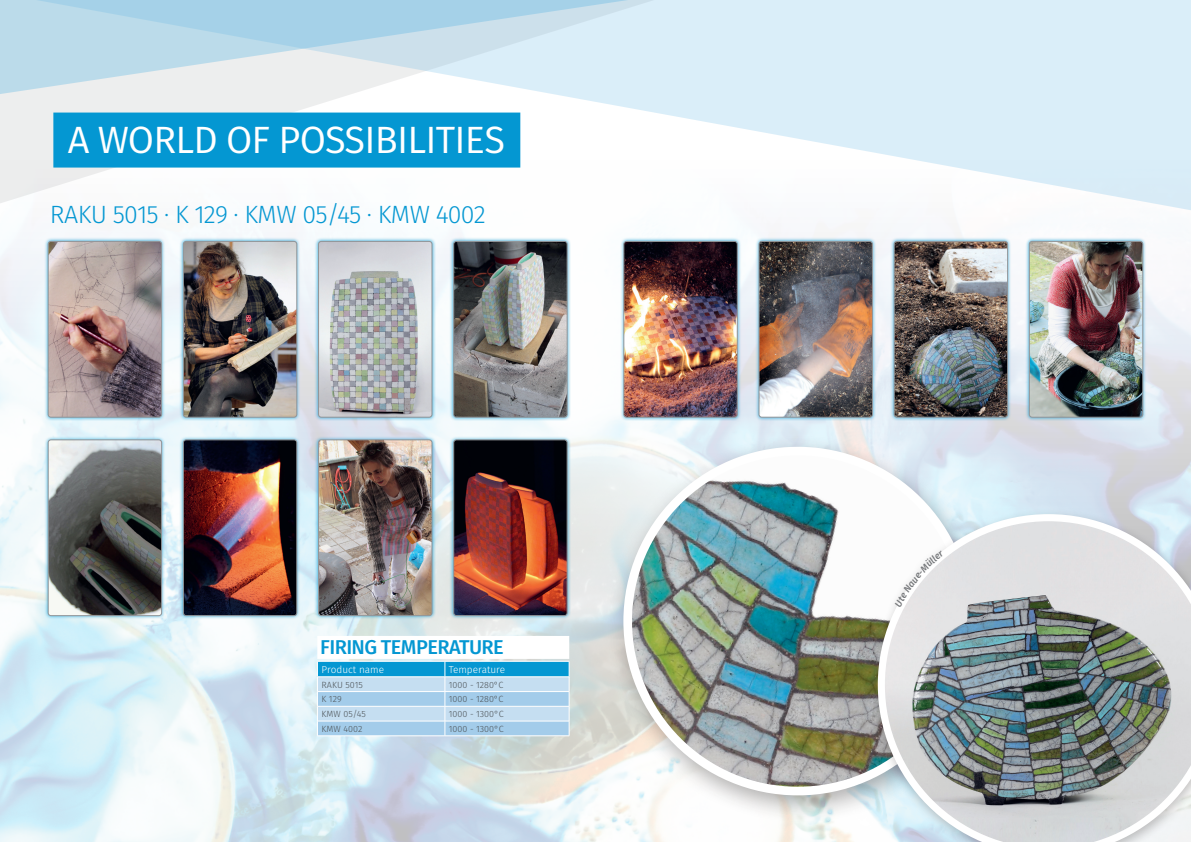
<style>
.page{position:relative;width:1191px;height:842px;background:#fff}
.page>*{position:absolute;margin:0;border:0;box-sizing:border-box;transform-origin:0 0}
.t1{font:38px "Fira Sans";letter-spacing:-.02em;color:#fff}
.t2{font:300 25px "Fira Sans";letter-spacing:-.03em;color:#0497d2}
.t3{font:500 20px "Fira Sans";letter-spacing:-.03em;color:#0497d2}
.t4{font:300 10px "Fira Sans";color:#fff}
.t5{font:300 9px "Fira Sans";color:#4c5256}
</style>
<div class="page">
<img style="left:0;top:239px;width:1191px;height:603px">
<div style="left:44px;top:237px;width:122px;height:184px;background:#0497d2;opacity:.75"></div>
<img style="left:48px;top:241px;width:114px;height:176px">
<div style="left:48px;top:241px;width:114px;height:176px;border:1px solid #939598;border-radius:3px"></div>
<div style="left:179px;top:237px;width:122px;height:184px;background:#0497d2;opacity:.75"></div>
<img style="left:183px;top:241px;width:114px;height:176px">
<div style="left:183px;top:241px;width:114px;height:176px;border:1px solid #939598;border-radius:3px"></div>
<div style="left:315px;top:237px;width:121px;height:184px;background:#0497d2;opacity:.75"></div>
<img style="left:318px;top:241px;width:114px;height:176px">
<div style="left:318px;top:241px;width:114px;height:176px;border:1px solid #939598;border-radius:3px"></div>
<div style="left:450px;top:237px;width:121px;height:184px;background:#0497d2;opacity:.75"></div>
<img style="left:455px;top:241px;width:112px;height:176px">
<div style="left:453px;top:241px;width:114px;height:176px;border:1px solid #939598;border-radius:3px"></div>
<svg style="left:0;top:0;width:1191px;height:210px"></svg>
<div style="left:607px;top:434px;width:389px;height:389px;background:#231f20;opacity:.36"></div>
<img style="left:627px;top:451px;width:340px;height:340px;border-radius:170px">
<div style="left:869px;top:508px;width:322px;height:334px;background:#231f20;opacity:.26"></div>
<img style="left:877px;top:514px;width:314px;height:328px">
<div style="left:317px;top:636px;width:252px;height:23px;background:#fff"></div>
<svg style="left:317px;top:661px;width:253px;height:75px;background:#99cce9"></svg>
<hr style="left:317px;top:736px;width:128px;height:1px;background:#fff">
<hr style="left:445px;top:736px;width:124px;height:1px;background:#fff">
<div style="left:44px;top:436px;width:122px;height:184px;background:#0497d2;opacity:.75"></div>
<img style="left:48px;top:440px;width:114px;height:176px">
<div style="left:48px;top:440px;width:114px;height:176px;border:1px solid #939598;border-radius:3px"></div>
<div style="left:179px;top:436px;width:122px;height:184px;background:#0497d2;opacity:.75"></div>
<img style="left:183px;top:440px;width:114px;height:176px">
<div style="left:183px;top:440px;width:114px;height:176px;border:1px solid #939598;border-radius:3px"></div>
<div style="left:315px;top:436px;width:121px;height:184px;background:#0497d2;opacity:.75"></div>
<img style="left:318px;top:440px;width:114px;height:176px">
<div style="left:318px;top:440px;width:114px;height:176px;border:1px solid #939598;border-radius:3px"></div>
<div style="left:450px;top:436px;width:121px;height:184px;background:#0497d2;opacity:.75"></div>
<img style="left:455px;top:440px;width:112px;height:176px">
<div style="left:453px;top:440px;width:114px;height:176px;border:1px solid #939598;border-radius:3px"></div>
<div style="left:620px;top:237px;width:121px;height:184px;background:#0497d2;opacity:.75"></div>
<img style="left:625px;top:241px;width:112px;height:176px">
<div style="left:623px;top:241px;width:114px;height:176px;border:1px solid #939598;border-radius:3px"></div>
<div style="left:755px;top:237px;width:121px;height:184px;background:#0497d2;opacity:.75"></div>
<img style="left:760px;top:241px;width:112px;height:176px">
<div style="left:758px;top:241px;width:114px;height:176px;border:1px solid #939598;border-radius:3px"></div>
<div style="left:890px;top:237px;width:121px;height:184px;background:#0497d2;opacity:.75"></div>
<img style="left:894px;top:241px;width:113px;height:176px">
<div style="left:894px;top:241px;width:113px;height:176px;border:1px solid #939598;border-radius:3px"></div>
<div style="left:1025px;top:237px;width:121px;height:184px;background:#0497d2;opacity:.75"></div>
<img style="left:1029px;top:241px;width:112px;height:176px">
<div style="left:1029px;top:241px;width:114px;height:176px;border:1px solid #939598;border-radius:3px"></div>
<div style="left:53px;top:113px;width:467px;height:55px;background:#0497d2"></div>
<svg style="left:894px;top:550px;width:50px;height:57px"></svg>
<h1 class="t1" style="left:68px;top:113px;width:439px">A WORLD OF POSSIBILITIES</h1>
<h2 class="t2" style="left:50px;top:197px;width:437px">RAKU 5015 · K 129 · KMW 05/45 · KMW 4002</h2>
<h3 class="t3" style="left:320px;top:633px;width:185px">FIRING TEMPERATURE</h3>
<p class="t4" style="left:321px;top:662px;width:64px">Product name</p>
<p class="t4" style="left:449px;top:662px;width:58px">Temperature</p>
<p class="t5" style="left:321px;top:678px;width:43px">RAKU 5015</p>
<p class="t5" style="left:449px;top:678px;width:56px">1000 - 1280°C</p>
<p class="t5" style="left:321px;top:693px;width:22px">K 129</p>
<p class="t5" style="left:449px;top:693px;width:56px">1000 - 1280°C</p>
<p class="t5" style="left:321px;top:708px;width:46px">KMW 05/45</p>
<p class="t5" style="left:449px;top:708px;width:56px">1000 - 1300°C</p>
<p class="t5" style="left:321px;top:722px;width:42px">KMW 4002</p>
<p class="t5" style="left:449px;top:722px;width:56px">1000 - 1300°C</p>
</div>
